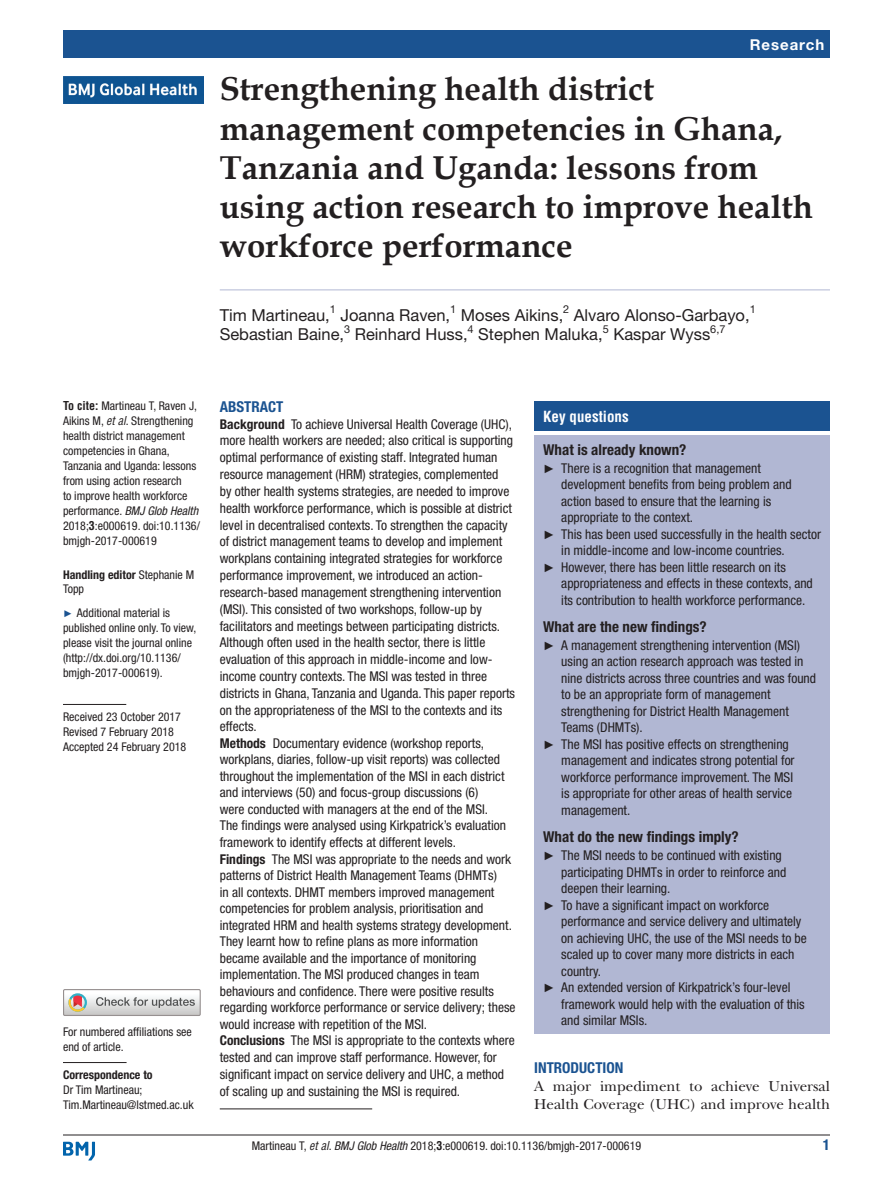
<style>
.page{position:relative;width:893px;height:1191px;background:#fff}
.page>*{position:absolute;margin:0;border:0;box-sizing:border-box;transform-origin:0 0}
.t1{font:700 33px/39px "Book Antiqua";color:#231f20}
.t2{font:16.5px "Helvetica Neue LT Std";color:#231f20}
.t3{font:15px/18px "New Baskerville";color:#231f20}
.t4{font:700 condensed 15px "Helvetica Neue LT Std";color:#231f20}
.t5{font:700 condensed 15px "Helvetica Neue LT Std";color:#1b5391}
.t6{font:700 condensed 15px "Helvetica";color:#fff}
.t7{font:700 15px "Helvetica Neue LT Std";letter-spacing:.065em;color:#fff}
.t8{font:condensed 13.5px/16.6px "Helvetica Neue LT Std";color:#231f20}
.t9{font:condensed 12px/15px "Helvetica Neue LT Std";color:#231f20}
.t10{font:700 condensed 12px/14.4px "Helvetica Neue LT Std";color:#231f20}
.t11{font:10.95px "Helvetica Neue LT Std";color:#231f20}
.s1{font-family:"Helvetica LT Std";font-weight:700}
.s2{font-family:"Helvetica LT Std";font-style:italic}
.s3{font-style:italic}
.s4{font-weight:400}
.s5{font-family:"Arial";font-stretch:normal;font-size:9.75px;color:#1b5391}
.s6{font-weight:700}
.s7{font-family:"Arial";font-stretch:normal;font-size:12px}
</style>
<div class="page">
<hr style="left:63px;top:1134px;width:767px;height:1px;background:#231f20">
<svg style="left:63px;top:1141px;width:32px;height:19px"></svg>
<div style="left:63px;top:989px;width:138px;height:27px;border:1px solid #969090"></div>
<svg style="left:64px;top:989px;width:136px;height:26px"></svg>
<hr style="left:220px;top:289px;width:610px;height:1px;background:#b1b7d3">
<div style="left:63px;top:31px;width:767px;height:27px;background:#1b5391"></div>
<hr style="left:63px;top:704px;width:63px;height:1px;background:#231f20">
<hr style="left:63px;top:1062px;width:64px;height:1px;background:#231f20">
<img style="left:63px;top:77px;width:141px;height:27px">
<hr style="left:220px;top:1108px;width:152px;height:1px;background:#231f20">
<div style="left:534px;top:401px;width:296px;height:30px;background:#1b5391"></div>
<div style="left:534px;top:435px;width:296px;height:599px;background:#b1b7d3"></div>
<p class="t7" style="left:750px;top:35px;width:76px">Research</p>
<h1 class="t1" style="left:220px;top:70px;width:595px">Strengthening health district management competencies in Ghana, Tanzania and Uganda: lessons from using action research to improve health workforce performance</h1>
<p class="t2" style="left:220px;top:305px;width:112px">Tim Martineau,</p>
<p class="t11" style="left:330px;top:303px;width:8px">1</p>
<p class="t2" style="left:340px;top:305px;width:111px">Joanna Raven,</p>
<p class="t11" style="left:450px;top:303px;width:8px">1</p>
<p class="t2" style="left:461px;top:305px;width:104px">Moses Aikins,</p>
<p class="t11" style="left:563px;top:303px;width:8px">2</p>
<p class="t2" style="left:574px;top:305px;width:177px">Alvaro Alonso-Garbayo,</p>
<p class="t11" style="left:750px;top:303px;width:8px">1</p>
<p class="t2" style="left:220px;top:324px;width:126px">Sebastian Baine,</p>
<p class="t11" style="left:344px;top:322px;width:8px">3</p>
<p class="t2" style="left:355px;top:324px;width:114px">Reinhard Huss,</p>
<p class="t11" style="left:468px;top:322px;width:8px">4</p>
<p class="t2" style="left:478px;top:324px;width:126px">Stephen Maluka,</p>
<p class="t11" style="left:603px;top:322px;width:8px">5</p>
<p class="t2" style="left:613px;top:324px;width:98px">Kaspar Wyss</p>
<p class="t11" style="left:710px;top:322px;width:17px">6,7</p>
<p class="t9" style="left:63px;top:398px;width:138px"><span class="s1">To cite:</span> Martineau T, Raven J,<br>Aikins M, <span class="s2">et al</span>. Strengthening health district management competencies in Ghana,<br>Tanzania and Uganda: lessons from using action research<br>to improve health workforce performance. <span class="s3">BMJ Glob Health<br></span>2018;<span class="s1">3</span>:e000619. doi:10.1136/ bmjgh-2017-000619</p>
<p class="t10" style="left:63px;top:567px;width:133px">Handling editor <span class="s4">Stephanie M<br>Topp</span></p>
<p class="t9" style="left:63px;top:605px;width:135px"><span class="s5">►</span> Additional material is published online only. To view, please visit the journal online (http://dx.doi.org/10.1136/ bmjgh-2017-000619).</p>
<p class="t9" style="left:63px;top:709px;width:125px">Received 23 October 2017<br>Revised 7 February 2018<br>Accepted 24 February 2018</p>
<p class="t9" style="left:63px;top:1024px;width:130px">For numbered affiliations see end of article.</p>
<p class="t10" style="left:63px;top:1067px;width:91px">Correspondence to</p>
<p class="t9" style="left:63px;top:1082px;width:132px">Dr Tim Martineau;<br>Tim.Martineau@lstmed.ac.uk</p>
<p class="t5" style="left:220px;top:397px;width:65px">Abstract</p>
<p class="t8" style="left:220px;top:415px;width:297px"><span class="s6">Background</span> To achieve Universal Health Coverage (UHC), more health workers are needed; also critical is supporting optimal performance of existing staff. Integrated human resource management (HRM) strategies, complemented<br>by other health systems strategies, are needed to improve health workforce performance, which is possible at district level in decentralised contexts. To strengthen the capacity of district management teams to develop and implement workplans containing integrated strategies for workforce performance improvement, we introduced an action&shy;research-based management strengthening intervention (MSI). This consisted of two workshops, follow-up by facilitators and meetings between participating districts.<br>Although often used in the health sector, there is little evaluation of this approach in middle-income and low&shy;income country contexts. The MSI was tested in three districts in Ghana, Tanzania and Uganda. This paper reports on the appropriateness of the MSI to the contexts and its effects.<br><span class="s6">Methods</span> Documentary evidence (workshop reports, workplans, diaries, follow-up visit reports) was collected throughout the implementation of the MSI in each district and interviews (50) and focus-group discussions (6)<br>were conducted with managers at the end of the MSI.<br>The findings were analysed using Kirkpatrick’s evaluation framework to identify effects at different levels.<br><span class="s6">Findings</span> The MSI was appropriate to the needs and work patterns of District Health Management Teams (DHMTs)<br>in all contexts. DHMT members improved management competencies for problem analysis, prioritisation and integrated HRM and health systems strategy development.<br>They learnt how to refine plans as more information became available and the importance of monitoring implementation. The MSI produced changes in team behaviours and confidence. There were positive results regarding workforce performance or service delivery; these would increase with repetition of the MSI.<br><span class="s6">Conclusions</span> The MSI is appropriate to the contexts where tested and can improve staff performance. However, for significant impact on service delivery and UHC, a method of scaling up and sustaining the MSI is required.</p>
<p class="t6" style="left:543px;top:407px;width:87px">Key questions</p>
<p class="t4" style="left:543px;top:440px;width:145px">What is already known?</p>
<p class="t8" style="left:543px;top:459px;width:219px"><span class="s7">►</span> There is a recognition that management</p>
<p class="t8" style="left:561px;top:476px;width:232px">development benefits from being problem and</p>
<p class="t8" style="left:561px;top:492px;width:211px">action based to ensure that the learning is</p>
<p class="t8" style="left:561px;top:509px;width:133px">appropriate to the context.</p>
<p class="t8" style="left:543px;top:525px;width:279px"><span class="s7">►</span> This has been used successfully in the health sector</p>
<p class="t8" style="left:561px;top:542px;width:225px">in middle-income and low-income countries.</p>
<p class="t8" style="left:543px;top:558px;width:244px"><span class="s7">►</span> However, there has been little research on its</p>
<p class="t8" style="left:561px;top:575px;width:253px">appropriateness and effects in these contexts, and</p>
<p class="t8" style="left:561px;top:591px;width:246px">its contribution to health workforce performance.</p>
<p class="t4" style="left:543px;top:617px;width:165px">What are the new findings?</p>
<p class="t8" style="left:543px;top:636px;width:258px"><span class="s7">►</span> A management strengthening intervention (MSI)</p>
<p class="t8" style="left:561px;top:653px;width:244px">using an action research approach was tested in</p>
<p class="t8" style="left:561px;top:669px;width:256px">nine districts across three countries and was found</p>
<p class="t8" style="left:561px;top:686px;width:211px">to be an appropriate form of management</p>
<p class="t8" style="left:561px;top:702px;width:229px">strengthening for District Health Management</p>
<p class="t8" style="left:561px;top:719px;width:83px">Teams (DHMTs).</p>
<p class="t8" style="left:543px;top:735px;width:247px"><span class="s7">►</span> The MSI has positive effects on strengthening</p>
<p class="t8" style="left:561px;top:752px;width:235px">management and indicates strong potential for</p>
<p class="t8" style="left:561px;top:768px;width:233px">workforce performance improvement. The MSI</p>
<p class="t8" style="left:561px;top:785px;width:232px">is appropriate for other areas of health service</p>
<p class="t8" style="left:561px;top:801px;width:71px">management.</p>
<p class="t4" style="left:543px;top:827px;width:197px">What do the new findings imply?</p>
<p class="t8" style="left:543px;top:846px;width:240px"><span class="s7">►</span> The MSI needs to be continued with existing</p>
<p class="t8" style="left:561px;top:863px;width:227px">participating DHMTs in order to reinforce and</p>
<p class="t8" style="left:561px;top:879px;width:111px">deepen their learning.</p>
<p class="t8" style="left:543px;top:896px;width:227px"><span class="s7">►</span> To have a significant impact on workforce</p>
<p class="t8" style="left:561px;top:912px;width:242px">performance and service delivery and ultimately</p>
<p class="t8" style="left:561px;top:929px;width:247px">on achieving UHC, the use of the MSI needs to be</p>
<p class="t8" style="left:561px;top:945px;width:235px">scaled up to cover many more districts in each</p>
<p class="t8" style="left:561px;top:962px;width:41px">country.</p>
<p class="t8" style="left:543px;top:978px;width:249px"><span class="s7">►</span> An extended version of Kirkpatrick’s four-level</p>
<p class="t8" style="left:561px;top:995px;width:245px">framework would help with the evaluation of this</p>
<p class="t8" style="left:561px;top:1011px;width:88px">and similar MSIs.</p>
<p class="t5" style="left:534px;top:1059px;width:91px">Introduction</p>
<p class="t3" style="left:534px;top:1077px;width:297px">A major impediment to achieve Universal<br>Health Coverage (UHC) and improve health</p>
<p class="t9" style="left:252px;top:1137px;width:391px">Martineau T, <span class="s2">et al</span>. <span class="s3">BMJ Glob Health</span> 2018;<span class="s1">3</span>:e000619. doi:10.1136/bmjgh-2017-000619</p>
<p class="t5" style="left:823px;top:1135px;width:9px">1</p>
</div>
